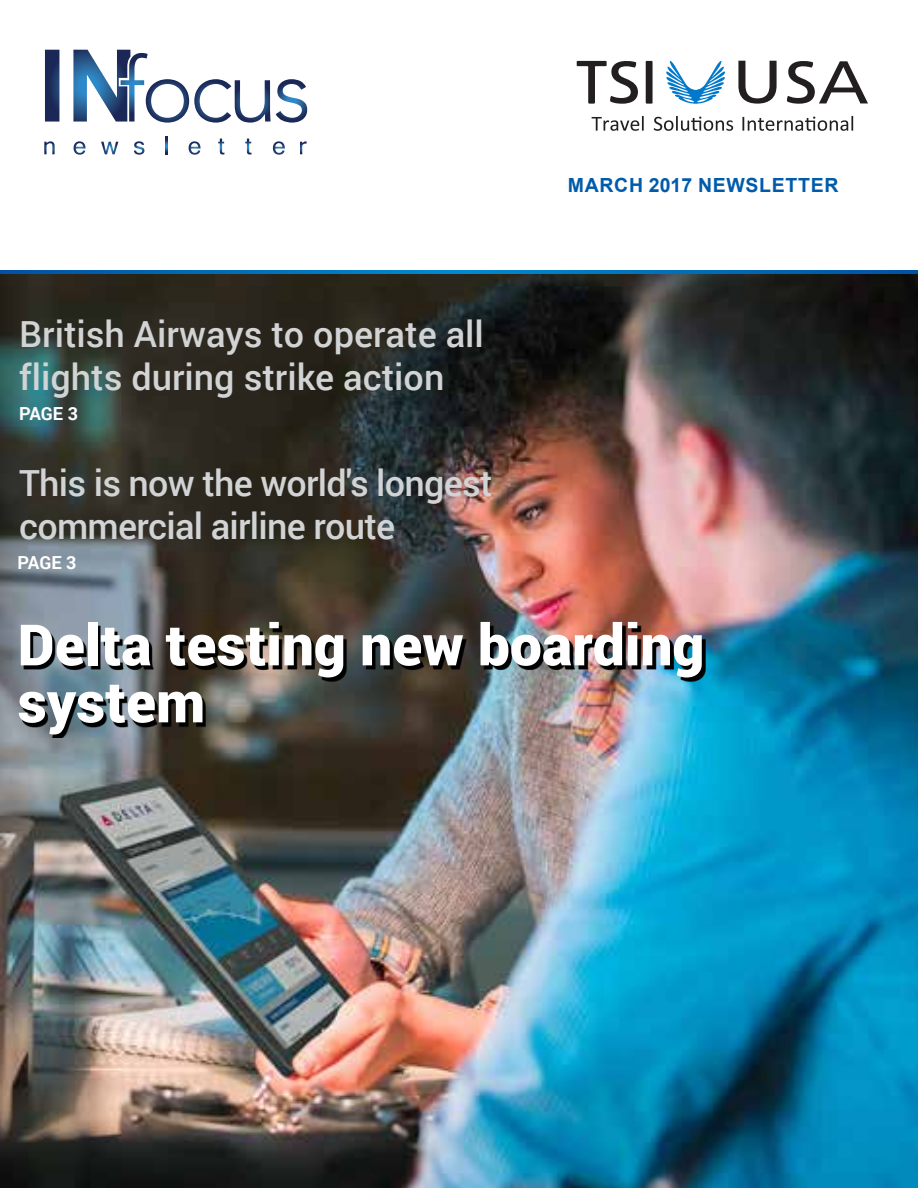
<style>
.page{position:relative;width:918px;height:1188px;background:#fff}
.page>*{position:absolute;margin:0;border:0;box-sizing:border-box;transform-origin:0 0}
.t1{font:900 57px/57px "Roboto";color:#fff}
.t2{font:500 36px/43.2px "Roboto";letter-spacing:-.005em;color:#d1d3d4}
.t3{font:700 19.5px "Arial";letter-spacing:.035em;color:#005baa}
.t4{font:700 18px "Roboto";color:#fff}
</style>
<div class="page">
<svg style="left:666px;top:61px;width:59px;height:43px"></svg>
<svg style="left:738px;top:61px;width:39px;height:43px"></svg>
<svg style="left:577px;top:61px;width:61px;height:43px"></svg>
<svg style="left:787px;top:61px;width:81px;height:43px"></svg>
<div style="left:646px;top:61px;width:7px;height:43px;background:#231f20"></div>
<svg style="left:592px;top:116px;width:52px;height:15px"></svg>
<svg style="left:654px;top:116px;width:79px;height:15px"></svg>
<svg style="left:742px;top:116px;width:111px;height:15px"></svg>
<svg style="left:44px;top:141px;width:11px;height:13px"></svg>
<svg style="left:74px;top:141px;width:11px;height:14px"></svg>
<svg style="left:101px;top:142px;width:17px;height:12px"></svg>
<svg style="left:134px;top:141px;width:10px;height:14px"></svg>
<svg style="left:165px;top:137px;width:3px;height:17px"></svg>
<svg style="left:189px;top:141px;width:11px;height:14px"></svg>
<svg style="left:218px;top:139px;width:6px;height:16px"></svg>
<svg style="left:245px;top:139px;width:7px;height:16px"></svg>
<svg style="left:273px;top:141px;width:12px;height:14px"></svg>
<svg style="left:300px;top:141px;width:7px;height:13px"></svg>
<svg style="left:45px;top:50px;width:262px;height:73px"></svg>
<svg style="left:0;top:270px;width:918px;height:4px;background:#006eb9"></svg>
<img style="left:0;top:274px;width:918px;height:914px">
<img style="left:23px;top:626px;width:683px;height:112px">
<p class="t2" style="left:19px;top:311px;width:466px">British Airways to operate all flights during strike action</p>
<p class="t4" style="left:19px;top:401px;width:60px">PAGE 3</p>
<p class="t2" style="left:19px;top:460px;width:475px">This is now the world's longest commercial airline route</p>
<p class="t4" style="left:18px;top:550px;width:60px">PAGE 3</p>
<p class="t3" style="left:568px;top:171px;width:272px">MARCH 2017 NEWSLETTER</p>
<h1 class="t1" style="left:18px;top:614px;width:688px">Delta testing new boarding system</h1>
</div>
